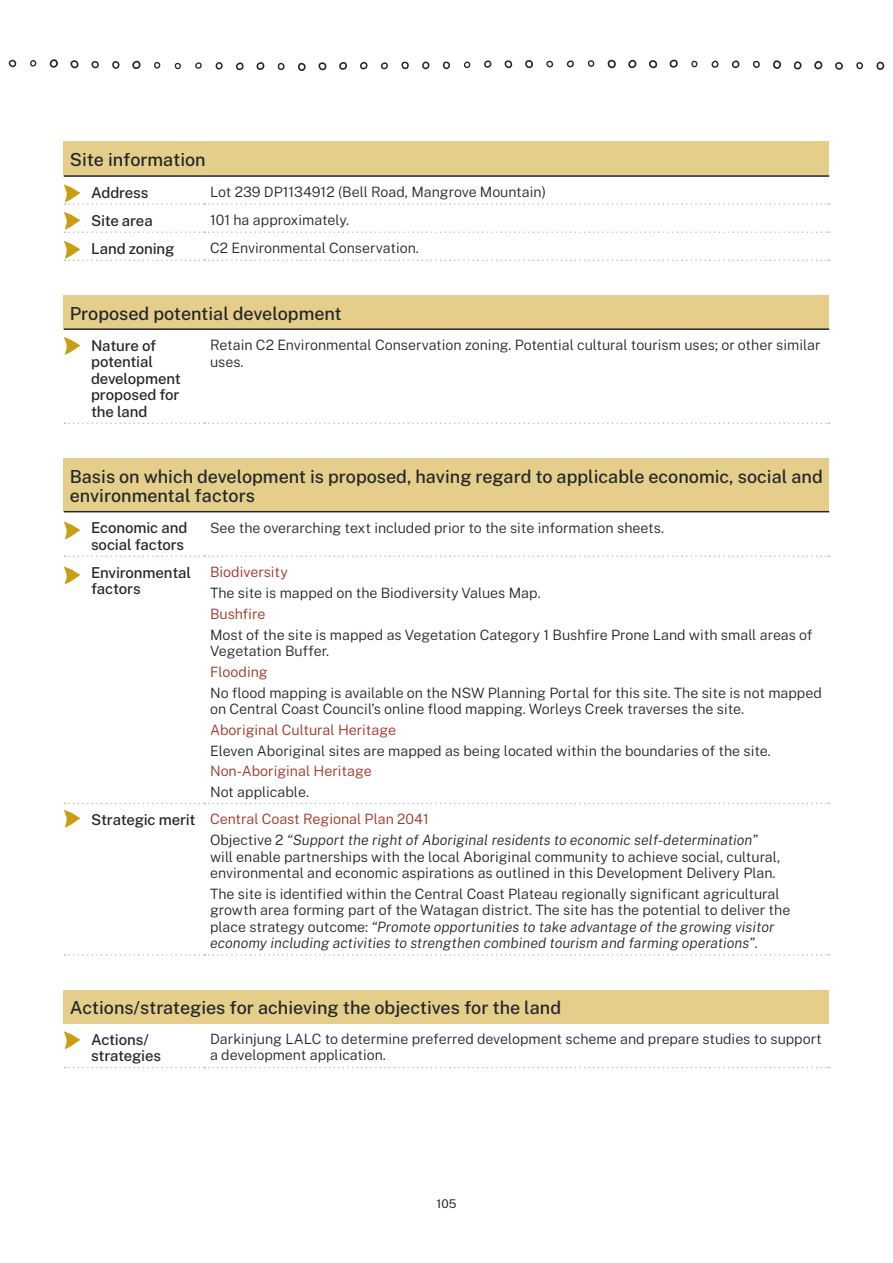
<style>
.page{position:relative;width:893px;height:1263px;background:#fff}
.page>*{position:absolute;margin:0;border:0;box-sizing:border-box;transform-origin:0 0}
.Heading_3__H3{font:500 18px/19.5px "Public Sans";color:#22272b}
.Site_Information_col{font:500 15px/16.5px "Public Sans";letter-spacing:-.01em;color:#22272b}
.Table_Body_Copy{font:300 14.25px/16.5px "Public Sans";color:#22272b}
.Table_Body_Copy-2{font:300 14.25px "Public Sans";color:#9e3224}
.t1{font:12px "Public Sans";color:#22272b}
.s1{font-style:italic}
</style>
<div class="page">
<svg style="left:8px;top:59px;width:9px;height:9px"></svg>
<svg style="left:30px;top:60px;width:7px;height:7px"></svg>
<svg style="left:49px;top:59px;width:9px;height:9px"></svg>
<svg style="left:70px;top:60px;width:9px;height:9px"></svg>
<svg style="left:91px;top:61px;width:8px;height:8px"></svg>
<svg style="left:112px;top:61px;width:8px;height:8px"></svg>
<svg style="left:132px;top:60px;width:9px;height:9px"></svg>
<svg style="left:154px;top:62px;width:6px;height:7px"></svg>
<svg style="left:174px;top:62px;width:7px;height:8px"></svg>
<svg style="left:195px;top:62px;width:7px;height:7px"></svg>
<svg style="left:215px;top:62px;width:8px;height:8px"></svg>
<svg style="left:235px;top:62px;width:9px;height:9px"></svg>
<svg style="left:256px;top:62px;width:9px;height:8px"></svg>
<svg style="left:278px;top:63px;width:7px;height:7px"></svg>
<svg style="left:298px;top:63px;width:8px;height:8px"></svg>
<svg style="left:318px;top:62px;width:9px;height:9px"></svg>
<svg style="left:339px;top:62px;width:8px;height:8px"></svg>
<svg style="left:360px;top:61px;width:8px;height:9px"></svg>
<svg style="left:381px;top:62px;width:7px;height:8px"></svg>
<svg style="left:401px;top:61px;width:8px;height:9px"></svg>
<svg style="left:422px;top:61px;width:8px;height:9px"></svg>
<svg style="left:443px;top:61px;width:7px;height:8px"></svg>
<svg style="left:463px;top:61px;width:8px;height:8px"></svg>
<svg style="left:484px;top:60px;width:8px;height:8px"></svg>
<svg style="left:504px;top:60px;width:9px;height:9px"></svg>
<svg style="left:525px;top:60px;width:8px;height:9px"></svg>
<svg style="left:546px;top:60px;width:8px;height:8px"></svg>
<svg style="left:566px;top:60px;width:8px;height:8px"></svg>
<svg style="left:587px;top:60px;width:8px;height:7px"></svg>
<svg style="left:607px;top:59px;width:9px;height:10px"></svg>
<svg style="left:628px;top:59px;width:9px;height:10px"></svg>
<svg style="left:648px;top:60px;width:10px;height:9px"></svg>
<svg style="left:669px;top:59px;width:9px;height:9px"></svg>
<svg style="left:691px;top:60px;width:7px;height:8px"></svg>
<svg style="left:711px;top:60px;width:8px;height:8px"></svg>
<svg style="left:731px;top:60px;width:9px;height:8px"></svg>
<svg style="left:753px;top:60px;width:7px;height:8px"></svg>
<svg style="left:773px;top:60px;width:8px;height:9px"></svg>
<svg style="left:794px;top:61px;width:8px;height:9px"></svg>
<svg style="left:814px;top:60px;width:9px;height:10px"></svg>
<svg style="left:835px;top:62px;width:8px;height:8px"></svg>
<svg style="left:856px;top:62px;width:7px;height:8px"></svg>
<svg style="left:876px;top:62px;width:8px;height:8px"></svg>
<div style="left:64px;top:141px;width:765px;height:35px;background:#e5ce89"></div>
<hr style="left:64px;top:175px;width:140px;height:2px;background:#22272b">
<hr style="left:204px;top:175px;width:625px;height:2px;background:#22272b">
<div style="left:64px;top:295px;width:765px;height:34px;background:#e5ce89"></div>
<svg style="left:65px;top:422px;width:764px;height:2px"></svg>
<hr style="left:64px;top:328px;width:140px;height:2px;background:#22272b">
<hr style="left:204px;top:328px;width:625px;height:2px;background:#22272b">
<div style="left:64px;top:458px;width:765px;height:54px;background:#e5ce89"></div>
<svg style="left:65px;top:555px;width:764px;height:2px"></svg>
<svg style="left:65px;top:803px;width:764px;height:1px"></svg>
<svg style="left:65px;top:954px;width:764px;height:1px"></svg>
<hr style="left:64px;top:511px;width:140px;height:1px;background:#22272b">
<hr style="left:204px;top:511px;width:625px;height:1px;background:#22272b">
<div style="left:64px;top:990px;width:765px;height:34px;background:#e5ce89"></div>
<svg style="left:65px;top:1067px;width:764px;height:1px"></svg>
<svg style="left:64px;top:184px;width:765px;height:21px"></svg>
<svg style="left:64px;top:212px;width:765px;height:21px"></svg>
<svg style="left:64px;top:241px;width:765px;height:20px"></svg>
<svg style="left:64px;top:337px;width:16px;height:18px"></svg>
<svg style="left:64px;top:521px;width:16px;height:19px"></svg>
<svg style="left:64px;top:566px;width:16px;height:18px"></svg>
<svg style="left:64px;top:810px;width:16px;height:18px"></svg>
<svg style="left:64px;top:1031px;width:16px;height:18px"></svg>
<h3 class="Heading_3__H3" style="left:70px;top:149px;width:137px">Site information</h3>
<p class="Site_Information_col" style="left:91px;top:183px;width:59px">Address</p>
<p class="Table_Body_Copy" style="left:210px;top:183px;width:337px">Lot 239 DP1134912 (Bell Road, Mangrove Mountain)</p>
<p class="Site_Information_col" style="left:91px;top:211px;width:63px">Site area</p>
<p class="Table_Body_Copy" style="left:210px;top:211px;width:141px">101 ha approximately.</p>
<p class="Site_Information_col" style="left:91px;top:239px;width:85px">Land zoning</p>
<p class="Table_Body_Copy" style="left:210px;top:239px;width:210px">C2 Environmental Conservation.</p>
<h3 class="Heading_3__H3" style="left:70px;top:302px;width:274px">Proposed potential development</h3>
<p class="Site_Information_col" style="left:91px;top:336px;width:92px">Nature of potential development proposed for the land</p>
<p class="Table_Body_Copy" style="left:210px;top:336px;width:612px">Retain C2 Environmental Conservation zoning. Potential cultural tourism uses; or other similar uses.</p>
<h3 class="Heading_3__H3" style="left:70px;top:465px;width:755px">Basis on which development is proposed, having regard to applicable economic, social and environmental factors</h3>
<p class="Site_Information_col" style="left:91px;top:519px;width:98px">Economic and social factors</p>
<p class="Table_Body_Copy" style="left:210px;top:518px;width:455px">See the overarching text included prior to the site information sheets.</p>
<p class="Site_Information_col" style="left:91px;top:563px;width:102px">Environmental factors</p>
<p class="Table_Body_Copy-2" style="left:210px;top:562px;width:79px">Biodiversity</p>
<p class="Table_Body_Copy" style="left:210px;top:584px;width:332px">The site is mapped on the Biodiversity Values Map.</p>
<p class="Table_Body_Copy-2" style="left:210px;top:603px;width:57px">Bushfire</p>
<p class="Table_Body_Copy" style="left:210px;top:625px;width:604px">Most of the site is mapped as Vegetation Category 1 Bushfire Prone Land with small areas of<br>Vegetation Buffer.</p>
<p class="Table_Body_Copy-2" style="left:210px;top:661px;width:59px">Flooding</p>
<p class="Table_Body_Copy" style="left:210px;top:683px;width:613px">No flood mapping is available on the NSW Planning Portal for this site. The site is not mapped on Central Coast Council’s online flood mapping. Worleys Creek traverses the site.</p>
<p class="Table_Body_Copy-2" style="left:210px;top:719px;width:188px">Aboriginal Cultural Heritage</p>
<p class="Table_Body_Copy" style="left:210px;top:741px;width:562px">Eleven Aboriginal sites are mapped as being located within the boundaries of the site.</p>
<p class="Table_Body_Copy-2" style="left:210px;top:761px;width:163px">Non-Aboriginal Heritage</p>
<p class="Table_Body_Copy" style="left:210px;top:783px;width:100px">Not applicable.</p>
<p class="Site_Information_col" style="left:91px;top:810px;width:106px">Strategic merit</p>
<p class="Table_Body_Copy-2" style="left:210px;top:809px;width:220px">Central Coast Regional Plan 2041</p>
<p class="Table_Body_Copy" style="left:210px;top:831px;width:572px">Objective 2 <span class="s1">“Support the right of Aboriginal residents to economic self-determination” </span>will enable partnerships with the local Aboriginal community to achieve social, cultural, environmental and economic aspirations as outlined in this Development Delivery Plan.</p>
<p class="Table_Body_Copy" style="left:210px;top:885px;width:582px">The site is identified within the Central Coast Plateau regionally significant agricultural growth area forming part of the Watagan district. The site has the potential to deliver the place strategy outcome: <span class="s1">“Promote opportunities to take advantage of the growing visitor economy including activities to strengthen combined tourism and farming operations”</span>.</p>
<h3 class="Heading_3__H3" style="left:70px;top:997px;width:493px">Actions/strategies for achieving the objectives for the land</h3>
<p class="Site_Information_col" style="left:91px;top:1030px;width:72px">Actions/ strategies</p>
<p class="Table_Body_Copy" style="left:210px;top:1030px;width:613px">Darkinjung LALC to determine preferred development scheme and prepare studies to support a development application.</p>
<p class="t1" style="left:436px;top:1195px;width:22px">105</p>
</div>
